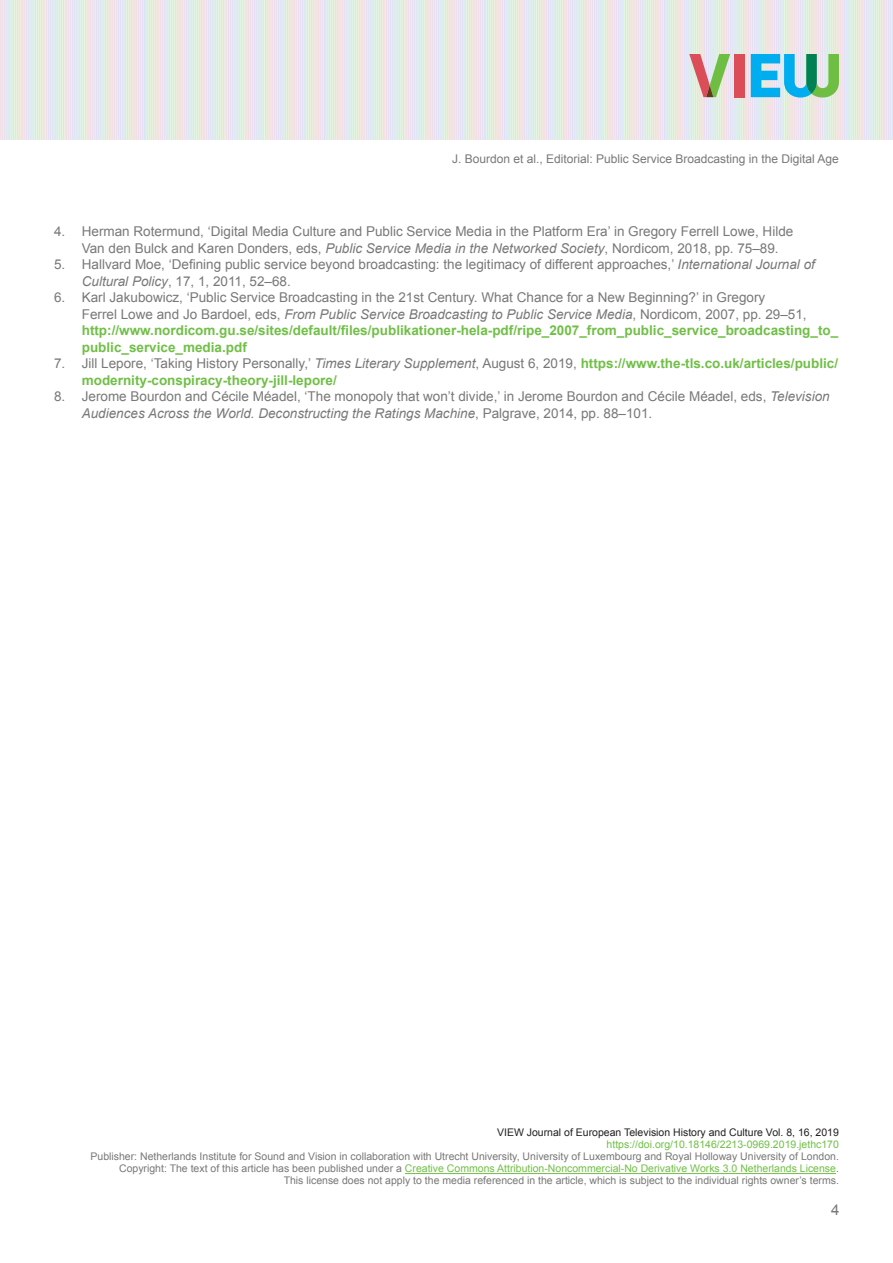
<style>
.page{position:relative;width:893px;height:1263px;background:#fff}
.page>*{position:absolute;margin:0;border:0;box-sizing:border-box;transform-origin:0 0}
.t1{font:15px "Arial";color:#797877}
.Notes{font:13.5px/16.5px "Arial";color:#797877}
.Notes-2{font:700 13.5px/16.5px "Arial";color:#70bf47}
.t2{font:12px "Arial";color:#797877}
.Body_text_first{font:10.5px "Arial";color:#797877}
.Body_text_first-2{font:10.5px "Arial";color:#70bf47}
.Body_text_first-3{font:10.5px "Arial";color:#231f20}
.s1{font-style:italic}
.s2{font-weight:700;color:#70bf47}
.s3{font-weight:400;color:#797877}
.s4{font-weight:400;font-style:italic;color:#797877}
.s5{color:#797877}
</style>
<div class="page">
<img style="left:0;top:0;width:893px;height:140px">
<div style="left:734px;top:54px;width:10px;height:43px;background:#db4d58"></div>
<svg style="left:751px;top:54px;width:88px;height:44px;background:#64c0c4"></svg>
<svg style="left:689px;top:54px;width:41px;height:43px;background:#c6b69c"></svg>
<hr style="left:405px;top:1173px;width:431px;height:1px;background:#70bf47">
<p class="t2" style="left:452px;top:151px;width:388px">J. Bourdon et al., Editorial: Public Service Broadcasting in the Digital Age</p>
<p class="Notes" style="left:82px;top:223px;width:713px;text-indent:-28px">4. Herman Rotermund, ‘Digital Media Culture and Public Service Media in the Platform Era’ in Gregory Ferrell Lowe, Hilde<br>Van den Bulck and Karen Donders, eds, <span class="s1">Public Service Media in the Networked Society</span>, Nordicom, 2018, pp. 75–89.</p>
<p class="Notes" style="left:82px;top:256px;width:735px;text-indent:-28px">5. Hallvard Moe, ‘Defining public service beyond broadcasting: the legitimacy of different approaches,’ <span class="s1">International Journal of<br>Cultural Policy</span>, 17, 1, 2011, 52–68.</p>
<p class="Notes" style="left:82px;top:289px;width:758px;text-indent:-28px">6. Karl Jakubowicz, ‘Public Service Broadcasting in the 21st Century. What Chance for a New Beginning?’ in Gregory<br>Ferrel Lowe and Jo Bardoel, eds, <span class="s1">From Public Service Broadcasting to Public Service Media</span>, Nordicom, 2007, pp. 29–51, <span class="s2">http://www.nordicom.gu.se/sites/default/files/publikationer-hela-pdf/ripe_2007_from_public_service_broadcasting_to_ public_service_media.pdf</span></p>
<p class="Notes-2" style="left:82px;top:355px;width:758px;text-indent:-28px"><span class="s3">7. Jill Lepore, ‘Taking History Personally,’</span> <span class="s4">Times Literary Supplement</span><span class="s3">, August 6, 2019,</span> https://www.the-tls.co.uk/articles/public/ modernity-conspiracy-theory-jill-lepore/</p>
<p class="Notes" style="left:82px;top:388px;width:749px;text-indent:-28px">8. Jerome Bourdon and Cécile Méadel, ‘The monopoly that won’t divide,’ in Jerome Bourdon and Cécile Méadel, eds, <span class="s1">Television<br>Audiences Across the World. Deconstructing the Ratings Machine</span>, Palgrave, 2014, pp. 88–101.</p>
<p class="Body_text_first-3" style="left:497px;top:1126px;width:343px">VIEW Journal of European Television History and Culture Vol. 8, 16, 2019</p>
<p class="Body_text_first-2" style="left:607px;top:1138px;width:234px">https://doi.org/10.18146/2213-0969.2019.jethc170</p>
<p class="Body_text_first" style="left:91px;top:1150px;width:750px">Publisher: Netherlands Institute for Sound and Vision in collaboration with Utrecht University, University of Luxembourg and Royal Holloway University of London.</p>
<p class="Body_text_first-2" style="left:119px;top:1162px;width:721px"><span class="s5">Copyright: The text of this article has been published under a</span> Creative Commons Attribution-Noncommercial-No Derivative Works 3.0 Netherlands License<span class="s5">.</span></p>
<p class="Body_text_first" style="left:284px;top:1174px;width:557px">This license does not apply to the media referenced in the article, which is subject to the individual rights owner’s terms.</p>
<p class="t1" style="left:831px;top:1200px;width:10px">4</p>
</div>
